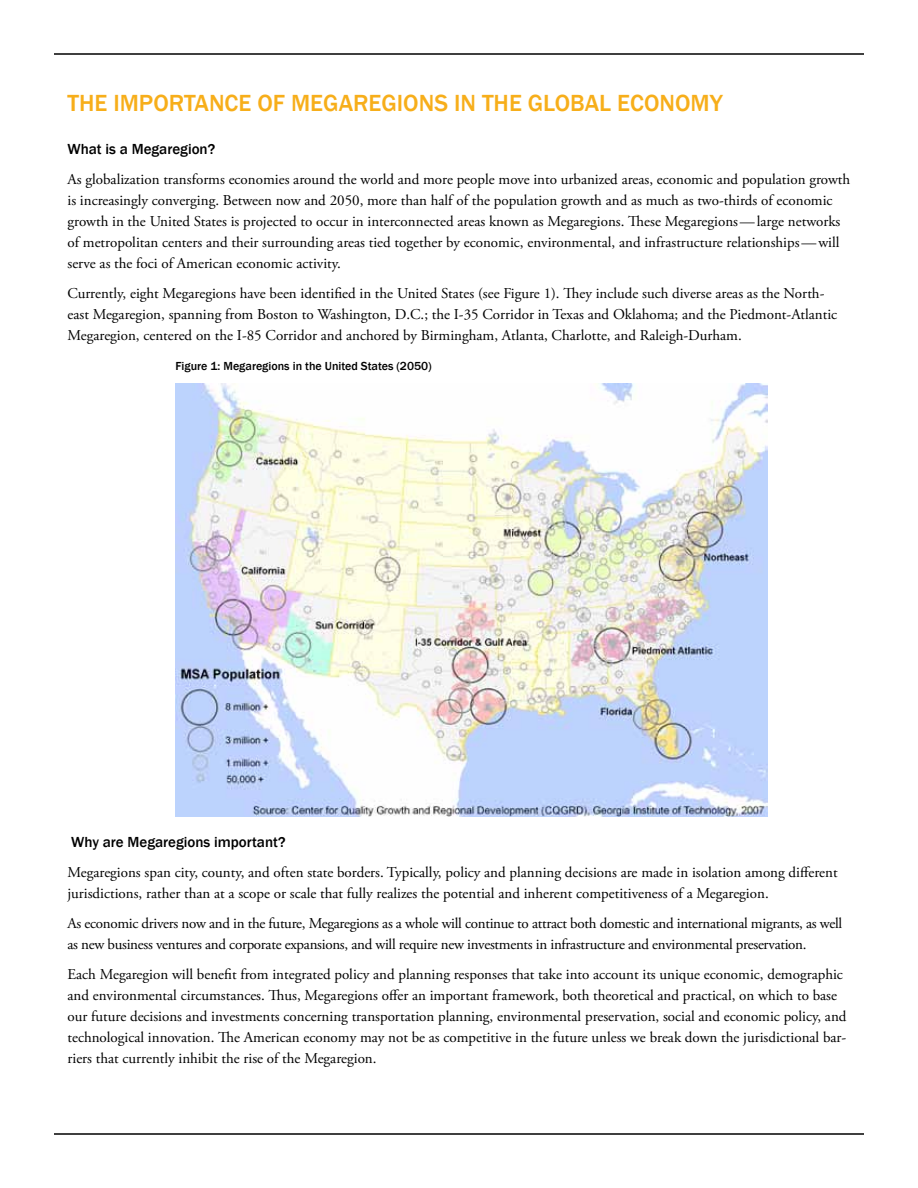
<style>
.page{position:relative;width:918px;height:1188px;background:#fff}
.page>*{position:absolute;margin:0;border:0;box-sizing:border-box;transform-origin:0 0}
.t1{font:500 24px "Franklin Gothic";color:#f7ae1a}
.t2{font:15px/21px "Adobe Garamond Pro";color:#000}
.t3{font:15px/21px "Adobe Garamond Pro";letter-spacing:-.02em;color:#000}
.t4{font:500 15px "Franklin Gothic";color:#000}
.t5{font:500 12px "Franklin Gothic";color:#000}
</style>
<div class="page">
<hr style="left:54px;top:53px;width:810px;height:2px;background:#000">
<hr style="left:54px;top:1133px;width:810px;height:2px;background:#000">
<img style="left:176px;top:383px;width:591px;height:434px">
<h1 class="t1" style="left:68px;top:88px;width:657px">THE IMPORTANCE OF MEGAREGIONS IN THE GLOBAL ECONOMY</h1>
<p class="t4" style="left:68px;top:140px;width:149px">What is a Megaregion?</p>
<p class="t2" style="left:68px;top:169px;width:784px">As globalization transforms economies around the world and more people move into urbanized areas, economic and population growth is increasingly converging. Between now and 2050, more than half of the population growth and as much as two-thirds of economic growth in the United States is projected to occur in interconnected areas known as Megaregions. These Megaregions—large networks of metropolitan centers and their surrounding areas tied together by economic, environmental, and infrastructure relationships—will serve as the foci of American economic activity.</p>
<p class="t2" style="left:68px;top:283px;width:771px">Currently, eight Megaregions have been identified in the United States (see Figure 1). They include such diverse areas as the North&shy;east Megaregion, spanning from Boston to Washington, D.C.; the I-35 Corridor in Texas and Oklahoma; and the Piedmont-Atlantic<br>Megaregion, centered on the I-85 Corridor and anchored by Birmingham, Atlanta, Charlotte, and Raleigh-Durham.</p>
<p class="t5" style="left:176px;top:358px;width:258px">Figure 1: Megaregions in the United States (2050)</p>
<p class="t4" style="left:71px;top:833px;width:216px">Why are Megaregions important?</p>
<p class="t2" style="left:68px;top:862px;width:772px">Megaregions span city, county, and often state borders. Typically, policy and planning decisions are made in isolation among different jurisdictions, rather than at a scope or scale that fully realizes the potential and inherent competitiveness of a Megaregion.</p>
<p class="t3" style="left:68px;top:913px;width:776px">As economic drivers now and in the future, Megaregions as a whole will continue to attract both domestic and international migrants, as well as new business ventures and corporate expansions, and will require new investments in infrastructure and environmental preservation.</p>
<p class="t2" style="left:68px;top:964px;width:781px">Each Megaregion will benefit from integrated policy and planning responses that take into account its unique economic, demographic and environmental circumstances. Thus, Megaregions offer an important framework, both theoretical and practical, on which to base our future decisions and investments concerning transportation planning, environmental preservation, social and economic policy, and technological innovation. The American economy may not be as competitive in the future unless we break down the jurisdictional bar&shy;riers that currently inhibit the rise of the Megaregion.</p>
</div>
